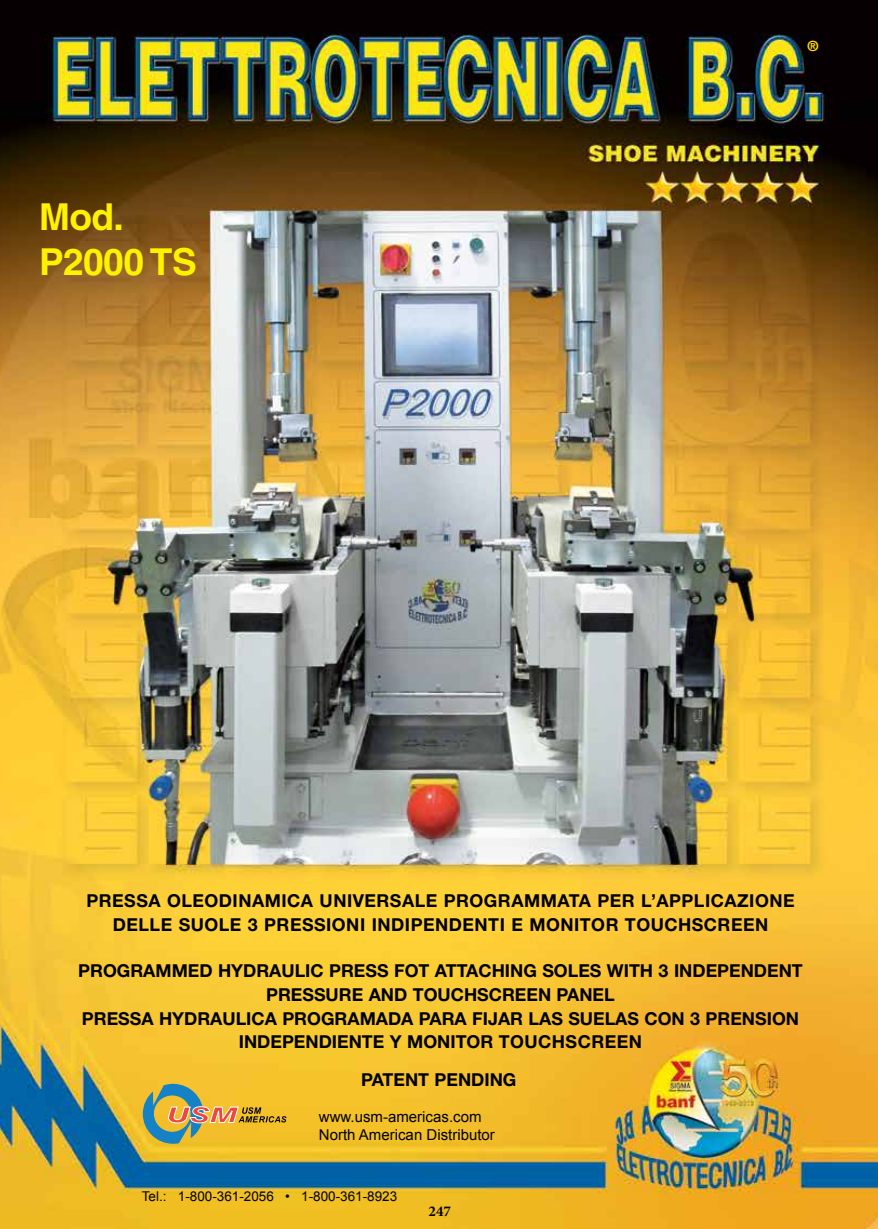
<style>
.page{position:relative;width:878px;height:1229px;background:#fff}
.page>*{position:absolute;margin:0;border:0;box-sizing:border-box;transform-origin:0 0}
.t1{font:700 37.2px/44.5px "Helvetica";letter-spacing:-.015em;color:#fff200}
.t2{font:700 17.85px/23.7px "Helvetica Neue";color:#000;text-align:center}
.t3{font:700 17.85px/23.7px "Helvetica Neue";letter-spacing:.03em;color:#000;text-align:center}
.t4{font:15px/18.3px "Arial";color:#000}
.t5{font:700 15px "Minion Pro";color:#000}
.t6{font:700 14.1px "Helvetica";color:#ffda00}
.t7{font:13.5px "Arial";color:#000}
</style>
<div class="page">
<img style="left:0;top:0;width:878px;height:1228px">
<svg style="left:143px;top:1083px;width:143px;height:60px;background:#c8ad4d"></svg>
<h1 class="t1" style="left:39px;top:194px;width:159px">Mod.<br>P2000 TS</h1>
<p class="t6" style="left:807px;top:37px;width:12px">®</p>
<p class="t3" style="left:86px;top:888px;width:709px">PRESSA OLEODINAMICA UNIVERSALE PROGRAMMATA PER L’APPLICAZIONE<br>DELLE SUOLE 3 PRESSIONI INDIPENDENTI E MONITOR TOUCHSCREEN</p>
<p class="t2" style="left:78px;top:958px;width:726px">PROGRAMMED HYDRAULIC PRESS FOT ATTACHING SOLES WITH 3 INDEPENDENT PRESSURE AND TOUCHSCREEN PANEL<br>PRESSA HYDRAULICA PROGRAMADA PARA FIJAR LAS SUELAS CON 3 PRENSION INDEPENDIENTE Y MONITOR TOUCHSCREEN</p>
<p class="t2" style="left:361px;top:1067px;width:157px">PATENT PENDING</p>
<p class="t4" style="left:319px;top:1107px;width:177px">www.usm-americas.com<br>North American Distributor</p>
<p class="t7" style="left:142px;top:1187px;width:257px">Tel.: 1-800-361-2056 • 1-800-361-8923</p>
<p class="t5" style="left:428px;top:1200px;width:24px">247</p>
</div>
